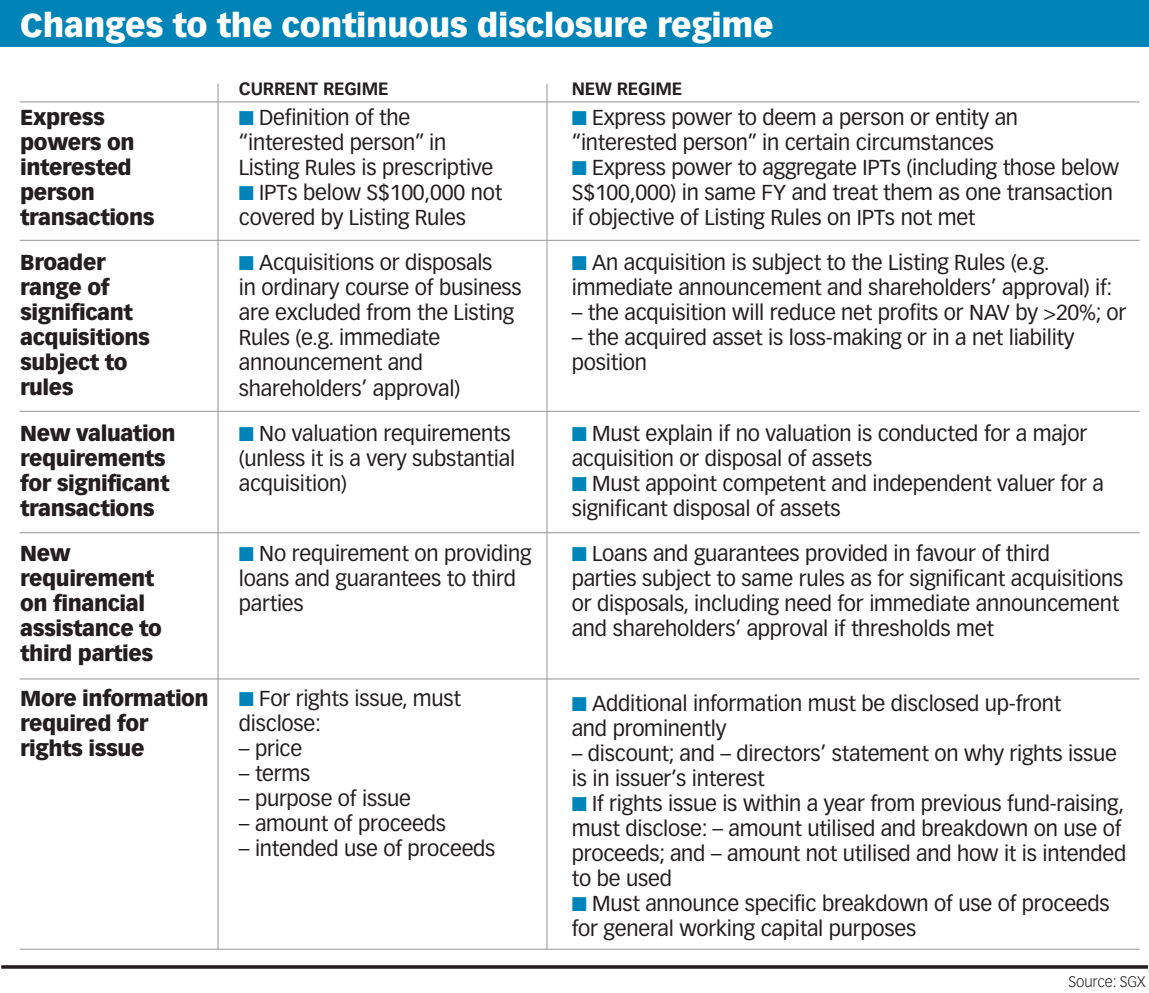
<style>
.page{position:relative;width:1149px;height:993px;background:#fff}
.page>*{position:absolute;margin:0;border:0;box-sizing:border-box;transform-origin:0 0}
.t1{font:900 32.5px "Vectora LH";letter-spacing:-.01em;color:#fff}
.t2{font:21.25px/25px "Vectora LH";letter-spacing:-.01em;color:#231f20}
.t3{font:900 21.25px/25px "Vectora LH";letter-spacing:-.02em;color:#231f20}
.t4{font:700 17.5px "Vectora LH";letter-spacing:-.01em;color:#231f20}
.t5{font:300 15px "Vectora LH";letter-spacing:-.01em;color:#231f20}
.s1{color:#0083b6}
</style>
<div class="page">
<div style="left:0;top:0;width:1148px;height:47px;background:#0083b6"></div>
<svg style="left:1px;top:965px;width:1146px;height:3px;fill:#231f20"></svg>
<hr style="left:217px;top:84px;width:1px;height:864px;background:#939598">
<hr style="left:546px;top:84px;width:1px;height:864px;background:#939598">
<hr style="left:20px;top:101px;width:1119px;height:1px;background:#939598">
<hr style="left:20px;top:411px;width:1119px;height:1px;background:#939598">
<hr style="left:20px;top:240px;width:1119px;height:1px;background:#939598">
<hr style="left:20px;top:532px;width:1119px;height:1px;background:#939598">
<hr style="left:20px;top:678px;width:1119px;height:1px;background:#939598">
<hr style="left:20px;top:948px;width:1119px;height:1px;background:#939598">
<h1 class="t1" style="left:20px;top:5px;width:754px">Changes to the continuous disclosure regime</h1>
<p class="t3" style="left:20px;top:105px;width:136px">Express powers on interested person transactions</p>
<p class="t3" style="left:20px;top:250px;width:131px">Broader range of significant acquisitions subject to rules</p>
<p class="t3" style="left:20px;top:420px;width:157px">New valuation requirements for significant transactions</p>
<p class="t3" style="left:20px;top:540px;width:143px">New requirement on financial assistance to third parties</p>
<p class="t3" style="left:20px;top:685px;width:190px">More information required for rights issue</p>
<p class="t4" style="left:239px;top:78px;width:151px">CURRENT REGIME</p>
<p class="t4" style="left:571px;top:78px;width:112px">NEW REGIME</p>
<p class="t2" style="left:239px;top:105px;width:256px"><span class="s1">■</span> Definition of the “interested person” in<br>Listing Rules is prescriptive</p>
<p class="t2" style="left:239px;top:180px;width:265px"><span class="s1">■</span> IPTs below S$100,000 not covered by Listing Rules</p>
<p class="t2" style="left:239px;top:250px;width:284px"><span class="s1">■</span> Acquisitions or disposals<br>in ordinary course of business are excluded from the Listing<br>Rules (e.g. immediate announcement and shareholders’ approval)</p>
<p class="t2" style="left:239px;top:420px;width:278px"><span class="s1">■</span> No valuation requirements (unless it is a very substantial acquisition)</p>
<p class="t2" style="left:239px;top:540px;width:294px"><span class="s1">■</span> No requirement on providing loans and guarantees to third parties</p>
<p class="t2" style="left:239px;top:685px;width:223px"><span class="s1">■</span> For rights issue, must disclose:</p>
<p class="t2" style="left:239px;top:735px;width:65px">– price</p>
<p class="t2" style="left:239px;top:760px;width:73px">– terms</p>
<p class="t2" style="left:239px;top:785px;width:173px">– purpose of issue</p>
<p class="t2" style="left:239px;top:810px;width:208px">– amount of proceeds</p>
<p class="t2" style="left:239px;top:835px;width:258px">– intended use of proceeds</p>
<p class="t2" style="left:571px;top:105px;width:447px"><span class="s1">■</span> Express power to deem a person or entity an “interested person” in certain circumstances</p>
<p class="t2" style="left:571px;top:155px;width:548px"><span class="s1">■</span> Express power to aggregate IPTs (including those below<br>S$100,000) in same FY and treat them as one transaction if objective of Listing Rules on IPTs not met</p>
<p class="t2" style="left:571px;top:250px;width:542px"><span class="s1">■</span> An acquisition is subject to the Listing Rules (e.g. immediate announcement and shareholders’ approval) if:</p>
<p class="t2" style="left:571px;top:300px;width:556px">– the acquisition will reduce net profits or NAV by &gt;20%; or</p>
<p class="t2" style="left:571px;top:325px;width:504px">– the acquired asset is loss-making or in a net liability position</p>
<p class="t2" style="left:571px;top:420px;width:517px"><span class="s1">■</span> Must explain if no valuation is conducted for a major acquisition or disposal of assets</p>
<p class="t2" style="left:571px;top:470px;width:533px"><span class="s1">■</span> Must appoint competent and independent valuer for a significant disposal of assets</p>
<p class="t2" style="left:571px;top:540px;width:552px"><span class="s1">■</span> Loans and guarantees provided in favour of third<br>parties subject to same rules as for significant acquisitions or disposals, including need for immediate announcement and shareholders’ approval if thresholds met</p>
<p class="t2" style="left:571px;top:690px;width:491px"><span class="s1">■</span> Additional information must be disclosed up-front and prominently</p>
<p class="t2" style="left:571px;top:740px;width:546px">– discount; and – directors’ statement on why rights issue is in issuer’s interest</p>
<p class="t2" style="left:571px;top:790px;width:555px"><span class="s1">■</span> If rights issue is within a year from previous fund-raising, must disclose: – amount utilised and breakdown on use of proceeds; and – amount not utilised and how it is intended to be used</p>
<p class="t2" style="left:571px;top:890px;width:539px"><span class="s1">■</span> Must announce specific breakdown of use of proceeds for general working capital purposes</p>
<p class="t5" style="left:1068px;top:973px;width:79px">Source: SGX</p>
</div>
